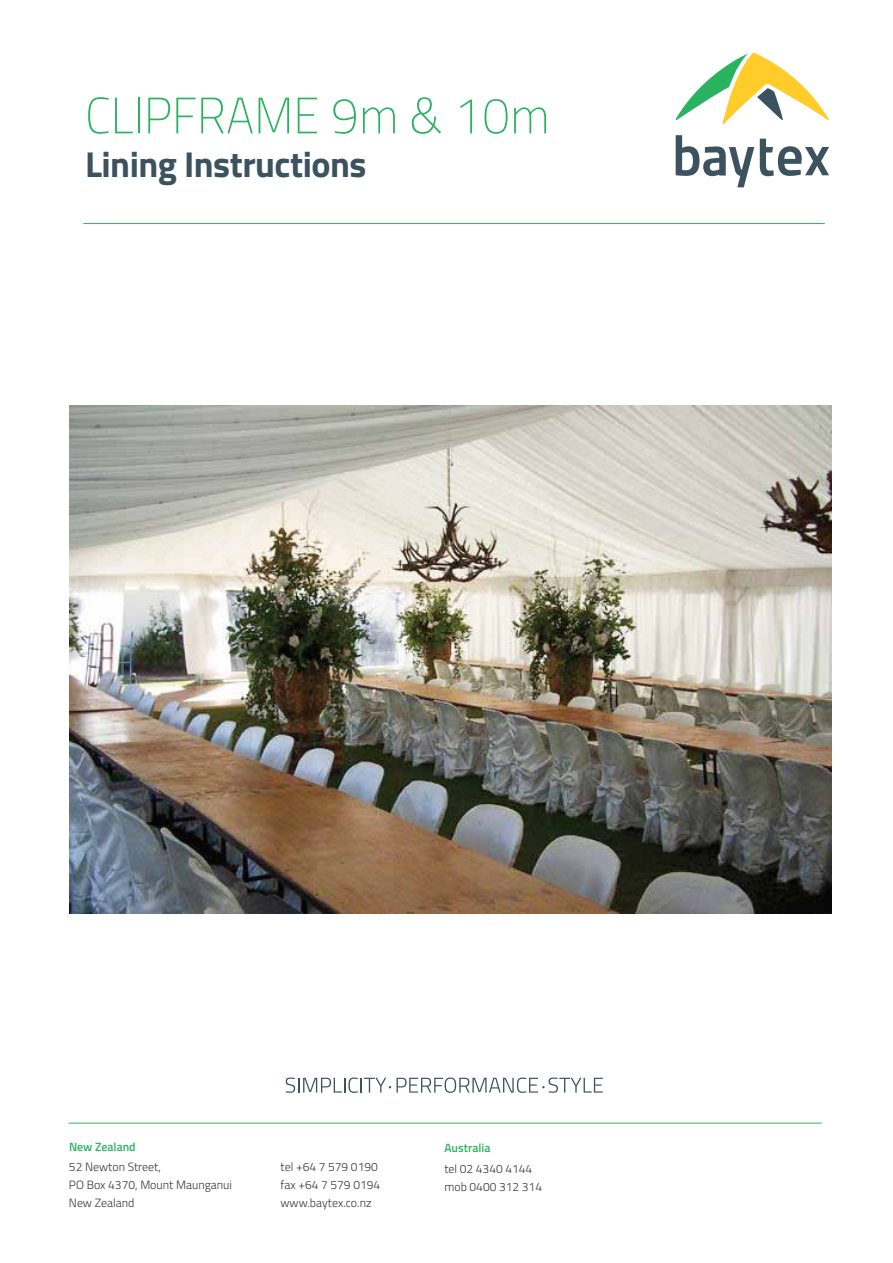
<style>
.page{position:relative;width:893px;height:1263px;background:#fff}
.page>*{position:absolute;margin:0;border:0;box-sizing:border-box;transform-origin:0 0}
.t1{font:51px "Titillium Thin Upright";color:#29b360}
.t2{font:700 36px "Titillium";letter-spacing:-.015em;color:#3d525f}
.t3{font:300 12px/18px "Titillium";color:#373637}
.t4{font:600 12px "Titillium";color:#2bb461}
</style>
<div class="page">
<svg style="left:760px;top:139px;width:69px;height:37px"></svg>
<svg style="left:676px;top:135px;width:78px;height:52px"></svg>
<svg style="left:675px;top:53px;width:154px;height:72px"></svg>
<svg style="left:286px;top:1077px;width:105px;height:16px"></svg>
<svg style="left:397px;top:1077px;width:206px;height:16px"></svg>
<hr style="left:83px;top:223px;width:742px;height:1px;background:#2fb560">
<hr style="left:69px;top:1123px;width:753px;height:1px;background:#2fb560">
<img style="left:69px;top:406px;width:762px;height:508px">
<h1 class="t1" style="left:85px;top:79px;width:466px">CLIPFRAME 9m &amp; 10m</h1>
<h2 class="t2" style="left:85px;top:137px;width:283px">Lining Instructions</h2>
<p class="t4" style="left:69px;top:1137px;width:68px">New Zealand</p>
<p class="t3" style="left:69px;top:1157px;width:165px">52 Newton Street,<br>PO Box 4370, Mount Maunganui<br>New Zealand</p>
<p class="t3" style="left:280px;top:1157px;width:101px">tel +64 7 579 0190 fax +64 7 579 0194 www.baytex.co.nz</p>
<p class="t4" style="left:444px;top:1139px;width:48px">Australia</p>
<p class="t3" style="left:444px;top:1159px;width:99px">tel 02 4340 4144 mob 0400 312 314</p>
</div>
